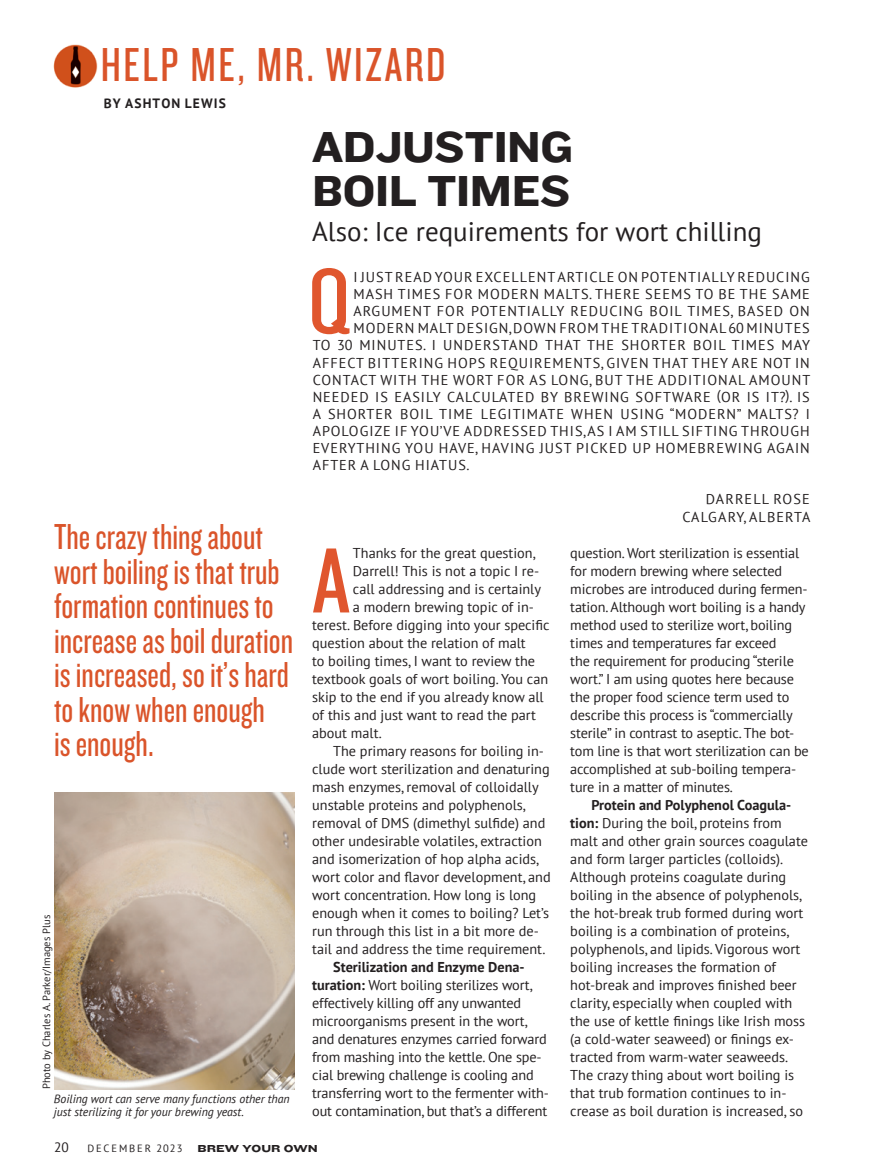
<style>
.page{position:relative;width:878px;height:1175px;background:#fff}
.page>*{position:absolute;margin:0;border:0;box-sizing:border-box;transform-origin:0 0}
.t1{font:96px "Knockout 28 Junior Feathrwt";color:#e0562e;scale:1.12 1}
.t2{font:49.5px "Knockout 28 Junior Feathrwt";letter-spacing:.05em;color:#da542a}
.t3{font:45px/43.5px "Knockout 52 Cruiserweight";letter-spacing:-.01em;color:#231f20}
.t4{font:37.5px/34.5px "Knockout 28 Junior Feathrwt";color:#da542a}
.t5{font:27px "PT Sans";color:#231f20}
.t6{font:14.25px/18px "PT Sans";color:#231f20}
.t7{font:14.25px "PT Sans";letter-spacing:.07em;color:#231f20}
.t8{font:14.25px/17.1px "PT Sans";letter-spacing:.08em;color:#231f20;text-align:right}
.t9{font:700 13.5px "PT Sans";letter-spacing:.08em;color:#231f20}
.t10{font:13.5px "PT Sans";color:#231f20}
.t11{font:italic 12px/13.5px "PT Sans";color:#231f20}
.t12{font:10.5px "PT Sans";color:#231f20}
.t13{font:10.5px "PT Sans";letter-spacing:.18em;color:#231f20}
.t14{font:10.5px "Knockout 54 Sumo";color:#231f20}
.s1{font-weight:700}
</style>
<div class="page">
<img style="left:53px;top:44px;width:45px;height:44px">
<img style="left:54px;top:792px;width:240px;height:297px">
<h2 class="t2" style="left:101px;top:34px;width:346px">HELP ME, MR. WIZARD</h2>
<p class="t9" style="left:104px;top:94px;width:124px">BY ASHTON LEWIS</p>
<h3 class="t4" style="left:54px;top:518px;width:240px">The crazy thing about wort boiling is that trub formation continues to increase as boil duration is increased, so it’s hard to know when enough<br>is enough.</h3>
<p class="t12" style="left:40px;top:1089px;width:176px;rotate:-90deg">Photo by Charles A. Parker/Images Plus</p>
<p class="t11" style="left:54px;top:1091px;width:237px">Boiling wort can serve many functions other than just sterilizing it for your brewing yeast.</p>
<h3 class="t3" style="left:312px;top:123px;width:262px">ADJUSTING<br>BOIL TIMES</h3>
<h3 class="t5" style="left:312px;top:214px;width:451px">Also: Ice requirements for wort chilling</h3>
<p class="t7" style="left:353px;top:268px;width:458px">I JUST READ YOUR EXCELLENT ARTICLE ON POTENTIALLY REDUCING</p>
<p class="t7" style="left:353px;top:285px;width:458px">MASH TIMES FOR MODERN MALTS. THERE SEEMS TO BE THE SAME</p>
<p class="t7" style="left:353px;top:302px;width:458px">ARGUMENT FOR POTENTIALLY REDUCING BOIL TIMES, BASED ON</p>
<p class="t7" style="left:353px;top:319px;width:458px">MODERN MALT DESIGN, DOWN FROM THE TRADITIONAL 60 MINUTES</p>
<p class="t7" style="left:313px;top:336px;width:499px">TO 30 MINUTES. I UNDERSTAND THAT THE SHORTER BOIL TIMES MAY</p>
<p class="t7" style="left:313px;top:353px;width:498px">AFFECT BITTERING HOPS REQUIREMENTS, GIVEN THAT THEY ARE NOT IN</p>
<p class="t7" style="left:313px;top:370px;width:499px">CONTACT WITH THE WORT FOR AS LONG, BUT THE ADDITIONAL AMOUNT</p>
<p class="t7" style="left:313px;top:387px;width:498px">NEEDED IS EASILY CALCULATED BY BREWING SOFTWARE (OR IS IT?). IS</p>
<p class="t7" style="left:313px;top:405px;width:498px">A SHORTER BOIL TIME LEGITIMATE WHEN USING “MODERN” MALTS? I</p>
<p class="t7" style="left:313px;top:422px;width:498px">APOLOGIZE IF YOU’VE ADDRESSED THIS, AS I AM STILL SIFTING THROUGH</p>
<p class="t7" style="left:313px;top:439px;width:498px">EVERYTHING YOU HAVE, HAVING JUST PICKED UP HOMEBREWING AGAIN</p>
<p class="t7" style="left:313px;top:456px;width:158px">AFTER A LONG HIATUS.</p>
<p class="t8" style="left:682px;top:490px;width:130px">DARRELL ROSE<br>CALGARY, ALBERTA</p>
<p class="t6" style="left:353px;top:544px;width:184px">Thanks for the great question,</p>
<p class="t6" style="left:353px;top:562px;width:188px">Darrell! This is not a topic I re-</p>
<p class="t6" style="left:353px;top:580px;width:190px">call addressing and is certainly</p>
<p class="t6" style="left:353px;top:598px;width:182px">a modern brewing topic of in-</p>
<p class="t6" style="left:312px;top:616px;width:239px">terest. Before digging into your specific</p>
<p class="t6" style="left:312px;top:634px;width:215px">question about the relation of malt</p>
<p class="t6" style="left:312px;top:652px;width:224px">to boiling times, I want to review the</p>
<p class="t6" style="left:312px;top:670px;width:237px">textbook goals of wort boiling. You can</p>
<p class="t6" style="left:312px;top:688px;width:233px">skip to the end if you already know all</p>
<p class="t6" style="left:312px;top:706px;width:225px">of this and just want to read the part</p>
<p class="t6" style="left:312px;top:724px;width:71px">about malt.</p>
<p class="t6" style="left:333px;top:742px;width:212px">The primary reasons for boiling in-</p>
<p class="t6" style="left:312px;top:760px;width:239px">clude wort sterilization and denaturing</p>
<p class="t6" style="left:312px;top:778px;width:228px">mash enzymes, removal of colloidally</p>
<p class="t6" style="left:312px;top:796px;width:215px">unstable proteins and polyphenols,</p>
<p class="t6" style="left:312px;top:814px;width:235px">removal of DMS (dimethyl sulfide) and</p>
<p class="t6" style="left:312px;top:832px;width:231px">other undesirable volatiles, extraction</p>
<p class="t6" style="left:312px;top:850px;width:228px">and isomerization of hop alpha acids,</p>
<p class="t6" style="left:312px;top:868px;width:240px">wort color and flavor development, and</p>
<p class="t6" style="left:312px;top:886px;width:226px">wort concentration. How long is long</p>
<p class="t6" style="left:312px;top:904px;width:238px">enough when it comes to boiling? Let’s</p>
<p class="t6" style="left:312px;top:922px;width:228px">run through this list in a bit more de-</p>
<p class="t6" style="left:312px;top:940px;width:235px">tail and address the time requirement.</p>
<p class="t6" style="left:312px;top:958px;width:238px;text-indent:21px"><span class="s1">Sterilization and Enzyme Dena&shy;turation:</span> Wort boiling sterilizes wort, effectively killing off any unwanted microorganisms present in the wort, and denatures enzymes carried forward from mashing into the kettle. One spe&shy;cial brewing challenge is cooling and transferring wort to the fermenter with&shy;out contamination, but that’s a different</p>
<h1 class="t1" style="left:308px;top:242px;width:39px">Q</h1>
<p class="t6" style="left:570px;top:544px;width:240px">question. Wort sterilization is essential for modern brewing where selected microbes are introduced during fermen&shy;tation. Although wort boiling is a handy method used to sterilize wort, boiling times and temperatures far exceed<br>the requirement for producing “sterile wort.” I am using quotes here because the proper food science term used to describe this process is “commercially sterile” in contrast to aseptic. The bot&shy;tom line is that wort sterilization can be accomplished at sub-boiling tempera&shy;ture in a matter of minutes.</p>
<p class="t6" style="left:570px;top:796px;width:239px;text-indent:21px"><span class="s1">Protein and Polyphenol Coagula&shy;tion:</span> During the boil, proteins from malt and other grain sources coagulate and form larger particles (colloids).<br>Although proteins coagulate during boiling in the absence of polyphenols, the hot-break trub formed during wort boiling is a combination of proteins, polyphenols, and lipids. Vigorous wort boiling increases the formation of hot-break and improves finished beer clarity, especially when coupled with the use of kettle finings like Irish moss (a cold-water seaweed) or finings ex&shy;tracted from warm-water seaweeds.<br>The crazy thing about wort boiling is that trub formation continues to in&shy;crease as boil duration is increased, so</p>
<h1 class="t1" style="left:312px;top:521px;width:35px">A</h1>
<p class="t10" style="left:54px;top:1138px;width:16px">20</p>
<p class="t13" style="left:87px;top:1141px;width:97px">DECEMBER 2023</p>
<p class="t14" style="left:197px;top:1140px;width:122px">BREW YOUR OWN</p>
</div>
